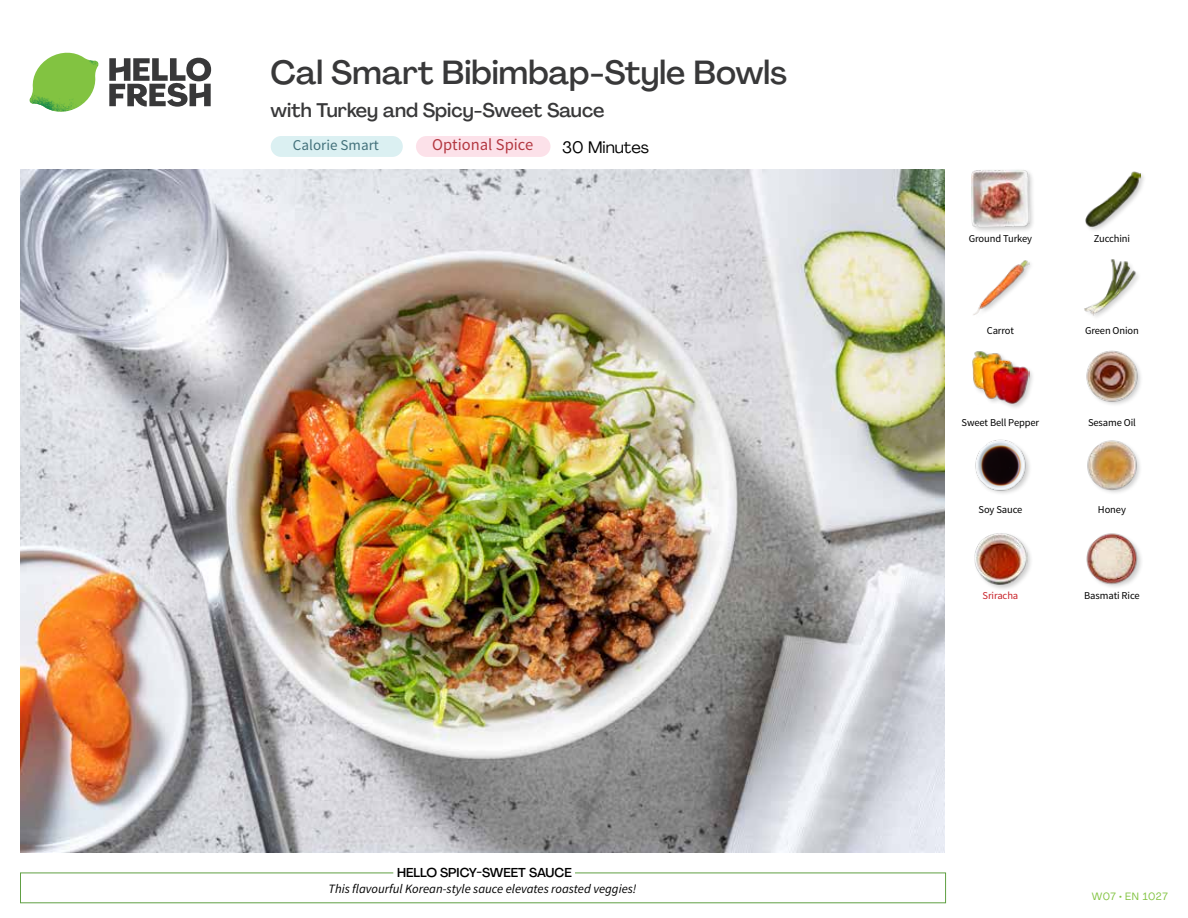
<style>
.page{position:relative;width:1188px;height:918px;background:#fff}
.page>*{position:absolute;margin:0;border:0;box-sizing:border-box;transform-origin:0 0}
.t1{font:500 33px "Agrandir";color:#383839}
.t2{font:500 19.5px "Agrandir";color:#383839}
.t3{font:16.5px "Source Sans Pro";color:#b33841}
.t4{font:16.5px "Agrandir";color:#000}
.t5{font:15px "Source Sans Pro";color:#43717b}
.t6{font:italic 12.75px "Source Sans Pro";color:#000}
.t7{font:500 12.75px "Agrandir";color:#000}
.t8{font:10.5px "Source Sans Pro";letter-spacing:-.01em;color:#000}
.t9{font:10.5px "Agrandir";letter-spacing:.05em;color:#82c341}
.t10{font:10.5px "Source Sans Pro";letter-spacing:-.01em;color:#c82027}
</style>
<div class="page">
<svg style="left:109px;top:57px;width:102px;height:50px"></svg>
<svg style="left:34px;top:53px;width:62px;height:40px"></svg>
<img style="left:67px;top:53px;width:32px;height:26px">
<img style="left:33px;top:75px;width:59px;height:11px">
<img style="left:29px;top:79px;width:61px;height:33px">
<img style="left:65px;top:86px;width:27px;height:25px">
<div style="left:20px;top:873px;width:926px;height:30px;border:1px solid #609f43"></div>
<div style="left:393px;top:865px;width:182px;height:15px;background:#fff"></div>
<img style="left:21px;top:170px;width:924px;height:682px">
<div style="left:416px;top:136px;width:134px;height:21px;background:#fce1e9;border-radius:10px"></div>
<div style="left:271px;top:136px;width:132px;height:21px;background:#dbf0f2;border-radius:10px"></div>
<img style="left:1086px;top:533px;width:55px;height:54px">
<div style="left:974px;top:532px;width:59px;height:60px;background:#000;opacity:.2"></div>
<img style="left:974px;top:532px;width:53px;height:54px">
<img style="left:1087px;top:440px;width:53px;height:53px">
<img style="left:975px;top:439px;width:54px;height:55px">
<img style="left:1086px;top:350px;width:55px;height:55px">
<div style="left:972px;top:350px;width:63px;height:60px;background:#000;opacity:.2"></div>
<img style="left:972px;top:350px;width:57px;height:55px">
<img style="left:1084px;top:259px;width:54px;height:57px">
<img style="left:973px;top:260px;width:56px;height:55px">
<div style="left:1084px;top:171px;width:63px;height:62px;background:#000;opacity:.2"></div>
<img style="left:1084px;top:171px;width:57px;height:56px">
<div style="left:970px;top:169px;width:65px;height:64px;background:#000;opacity:.2"></div>
<img style="left:972px;top:170px;width:57px;height:57px">
<h1 class="t1" style="left:271px;top:52px;width:518px">Cal Smart Bibimbap-Style Bowls</h1>
<h2 class="t2" style="left:271px;top:98px;width:336px">with Turkey and Spicy-Sweet Sauce</h2>
<h3 class="t4" style="left:562px;top:137px;width:88px">30 Minutes</h3>
<h3 class="t5" style="left:293px;top:136px;width:87px">Calorie Smart</h3>
<h3 class="t3" style="left:432px;top:135px;width:103px">Optional Spice</h3>
<p class="t7" style="left:397px;top:864px;width:176px">HELLO SPICY-SWEET SAUCE</p>
<p class="t6" style="left:329px;top:881px;width:309px">This flavourful Korean-style sauce elevates roasted veggies!</p>
<p class="t8" style="left:969px;top:232px;width:65px">Ground Turkey</p>
<p class="t8" style="left:1094px;top:232px;width:38px">Zucchini</p>
<p class="t8" style="left:987px;top:324px;width:29px">Carrot</p>
<p class="t8" style="left:1085px;top:324px;width:55px">Green Onion</p>
<p class="t8" style="left:962px;top:416px;width:79px">Sweet Bell Pepper</p>
<p class="t8" style="left:1088px;top:416px;width:49px">Sesame Oil</p>
<p class="t8" style="left:979px;top:503px;width:45px">Soy Sauce</p>
<p class="t8" style="left:1098px;top:503px;width:30px">Honey</p>
<p class="t10" style="left:983px;top:589px;width:37px">Sriracha</p>
<p class="t8" style="left:1084px;top:589px;width:57px">Basmati Rice</p>
<p class="t9" style="left:1092px;top:890px;width:78px">W07 • EN 1027</p>
</div>
